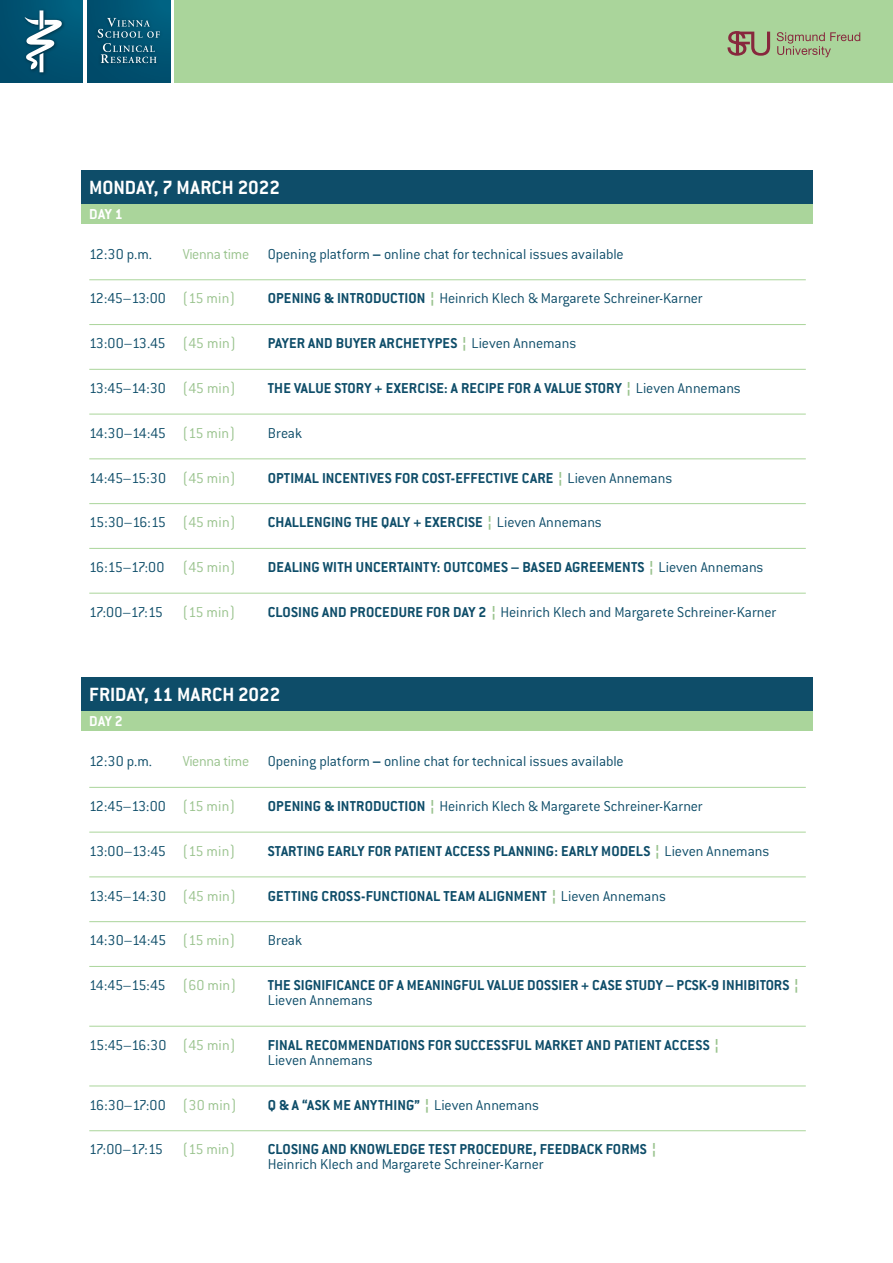
<style>
.page{position:relative;width:893px;height:1263px;background:#fff}
.page>*{position:absolute;margin:0;border:0;box-sizing:border-box;transform-origin:0 0}
.t1{font:700 21px "Conduit ITC";color:#fff}
.t2{font:700 15.75px/15px "Conduit ITC";letter-spacing:.01em;color:#0e4d69}
.t3{font:300 15.75px "Conduit ITC";letter-spacing:-.005em;color:#0e4d69}
.t4{font:300 15.75px "Conduit ITC";letter-spacing:-.04em;color:#0e4d69}
.t5{font:300 15.75px "Conduit ITC";letter-spacing:.01em;color:#9ac38e}
.t6{font:700 15.75px "Conduit ITC";color:#fff}
.s1{color:#9ac38e}
.s2{font-weight:700}
.s3{font-weight:700;color:#9ac38e}
.s4{font-weight:300}
</style>
<div class="page">
<div style="left:174px;top:0;width:719px;height:83px;background:#aad59b"></div>
<div style="left:0;top:0;width:83px;height:83px;background:linear-gradient(to right,#004b6a,#005979)"></div>
<div style="left:87px;top:0;width:83px;height:83px;background:linear-gradient(to right,#004b6a,#005979)"></div>
<img style="left:20px;top:6px;width:47px;height:72px">
<svg style="left:25px;top:10px;width:37px;height:62px"></svg>
<img style="left:93px;top:13px;width:72px;height:55px">
<svg style="left:98px;top:18px;width:62px;height:45px;background:#246781"></svg>
<svg style="left:727px;top:31px;width:43px;height:25px"></svg>
<svg style="left:777px;top:32px;width:83px;height:25px"></svg>
<div style="left:81px;top:711px;width:731px;height:20px;background:#aad59b"></div>
<hr style="left:89px;top:787px;width:717px;height:1px;background:#aad59b">
<hr style="left:89px;top:832px;width:717px;height:1px;background:#aad59b">
<hr style="left:89px;top:876px;width:717px;height:1px;background:#aad59b">
<hr style="left:89px;top:921px;width:717px;height:1px;background:#aad59b">
<hr style="left:89px;top:966px;width:717px;height:1px;background:#aad59b">
<hr style="left:89px;top:1026px;width:717px;height:1px;background:#aad59b">
<hr style="left:89px;top:1086px;width:717px;height:1px;background:#aad59b">
<hr style="left:89px;top:1130px;width:717px;height:1px;background:#aad59b">
<div style="left:81px;top:678px;width:731px;height:33px;background:#0e4d69"></div>
<div style="left:81px;top:203px;width:731px;height:21px;background:#aad59b"></div>
<hr style="left:89px;top:279px;width:717px;height:1px;background:#aad59b">
<hr style="left:89px;top:324px;width:717px;height:1px;background:#aad59b">
<hr style="left:89px;top:369px;width:717px;height:1px;background:#aad59b">
<hr style="left:89px;top:414px;width:717px;height:1px;background:#aad59b">
<hr style="left:89px;top:459px;width:717px;height:1px;background:#aad59b">
<hr style="left:89px;top:503px;width:717px;height:1px;background:#aad59b">
<hr style="left:89px;top:548px;width:717px;height:1px;background:#aad59b">
<hr style="left:89px;top:593px;width:717px;height:1px;background:#aad59b">
<div style="left:81px;top:170px;width:731px;height:33px;background:#0e4d69"></div>
<h1 class="t1" style="left:89px;top:175px;width:192px">MONDAY, 7 MARCH 2022</h1>
<p class="t6" style="left:89px;top:205px;width:35px">DAY 1</p>
<p class="t3" style="left:89px;top:245px;width:64px">12:30 p.m.</p>
<p class="t3" style="left:183px;top:245px;width:442px"><span class="s1">Vienna time</span> Opening platform <span class="s2">–</span> online chat for technical issues available</p>
<p class="t4" style="left:89px;top:290px;width:147px">12:45–13:00 <span class="s1">(15 min)</span></p>
<p class="t3" style="left:268px;top:290px;width:436px"><span class="s2">OPENING &amp; INTRODUCTION</span> <span class="s3">¦</span> Heinrich Klech &amp; Margarete Schreiner-Karner</p>
<p class="t4" style="left:89px;top:335px;width:148px">13:00–13.45 <span class="s1">(45 min)</span></p>
<p class="t2" style="left:268px;top:335px;width:310px">PAYER AND BUYER ARCHETYPES <span class="s1">¦</span> <span class="s4">Lieven Annemans</span></p>
<p class="t4" style="left:89px;top:379px;width:148px">13:45–14:30 <span class="s1">(45 min)</span></p>
<p class="t2" style="left:268px;top:380px;width:474px">THE VALUE STORY + EXERCISE: A RECIPE FOR A VALUE STORY <span class="s1">¦</span> <span class="s4">Lieven Annemans</span></p>
<p class="t4" style="left:89px;top:424px;width:147px">14:30–14:45 <span class="s1">(15 min)</span></p>
<p class="t3" style="left:268px;top:424px;width:36px">Break</p>
<p class="t4" style="left:89px;top:469px;width:148px">14:45–15:30 <span class="s1">(45 min)</span></p>
<p class="t2" style="left:268px;top:470px;width:406px">OPTIMAL INCENTIVES FOR COST-EFFECTIVE CARE <span class="s1">¦</span> <span class="s4">Lieven Annemans</span></p>
<p class="t4" style="left:89px;top:514px;width:148px">15:30–16:15 <span class="s1">(45 min)</span></p>
<p class="t2" style="left:268px;top:515px;width:336px">CHALLENGING THE QALY + EXERCISE <span class="s1">¦</span> <span class="s4">Lieven Annemans</span></p>
<p class="t4" style="left:89px;top:559px;width:148px">16:15–17:00 <span class="s1">(45 min)</span></p>
<p class="t2" style="left:268px;top:559px;width:497px">DEALING WITH UNCERTAINTY: OUTCOMES – BASED AGREEMENTS <span class="s1">¦</span> <span class="s4">Lieven Annemans</span></p>
<p class="t3" style="left:89px;top:603px;width:75px">17:00–17:15</p>
<p class="t5" style="left:183px;top:603px;width:54px">(15 min)</p>
<p class="t3" style="left:268px;top:603px;width:510px"><span class="s2">CLOSING AND PROCEDURE FOR DAY 2</span> <span class="s3">¦</span> Heinrich Klech and Margarete Schreiner-Karner</p>
<h1 class="t1" style="left:89px;top:683px;width:193px">FRIDAY, 11 MARCH 2022</h1>
<p class="t6" style="left:89px;top:712px;width:35px">DAY 2</p>
<p class="t3" style="left:89px;top:753px;width:64px">12:30 p.m.</p>
<p class="t3" style="left:183px;top:753px;width:442px"><span class="s1">Vienna time</span> Opening platform <span class="s2">–</span> online chat for technical issues available</p>
<p class="t4" style="left:89px;top:797px;width:147px">12:45–13:00 <span class="s1">(15 min)</span></p>
<p class="t3" style="left:268px;top:797px;width:436px"><span class="s2">OPENING &amp; INTRODUCTION</span> <span class="s3">¦</span> Heinrich Klech &amp; Margarete Schreiner-Karner</p>
<p class="t4" style="left:89px;top:842px;width:147px">13:00–13:45 <span class="s1">(15 min)</span></p>
<p class="t2" style="left:268px;top:843px;width:503px">STARTING EARLY FOR PATIENT ACCESS PLANNING: EARLY MODELS <span class="s1">¦</span> <span class="s4">Lieven Annemans</span></p>
<p class="t4" style="left:89px;top:887px;width:148px">13:45–14:30 <span class="s1">(45 min)</span></p>
<p class="t2" style="left:268px;top:888px;width:400px">GETTING CROSS-FUNCTIONAL TEAM ALIGNMENT <span class="s1">¦</span> <span class="s4">Lieven Annemans</span></p>
<p class="t4" style="left:89px;top:932px;width:147px">14:30–14:45 <span class="s1">(15 min)</span></p>
<p class="t3" style="left:268px;top:932px;width:36px">Break</p>
<p class="t4" style="left:89px;top:977px;width:148px">14:45–15:45 <span class="s1">(60 min)</span></p>
<p class="t2" style="left:268px;top:977px;width:534px">THE SIGNIFICANCE OF A MEANINGFUL VALUE DOSSIER + CASE STUDY – PCSK-9 INHIBITORS <span class="s1">¦<br></span><span class="s4">Lieven Annemans</span></p>
<p class="t4" style="left:89px;top:1036px;width:148px">15:45–16:30 <span class="s1">(45 min)</span></p>
<p class="t2" style="left:268px;top:1037px;width:454px">FINAL RECOMMENDATIONS FOR SUCCESSFUL MARKET AND PATIENT ACCESS <span class="s1">¦<br></span><span class="s4">Lieven Annemans</span></p>
<p class="t3" style="left:89px;top:1096px;width:149px">16:30–17:00 <span class="s1">(30 min)</span></p>
<p class="t2" style="left:268px;top:1097px;width:273px">Q &amp; A “ASK ME ANYTHING” <span class="s1">¦</span> <span class="s4">Lieven Annemans</span></p>
<p class="t3" style="left:89px;top:1141px;width:75px">17:00–17:15</p>
<p class="t5" style="left:183px;top:1141px;width:54px">(15 min)</p>
<p class="t2" style="left:268px;top:1142px;width:392px">CLOSING AND KNOWLEDGE TEST PROCEDURE, FEEDBACK FORMS <span class="s1">¦<br></span><span class="s4">Heinrich Klech and Margarete Schreiner-Karner</span></p>
</div>
